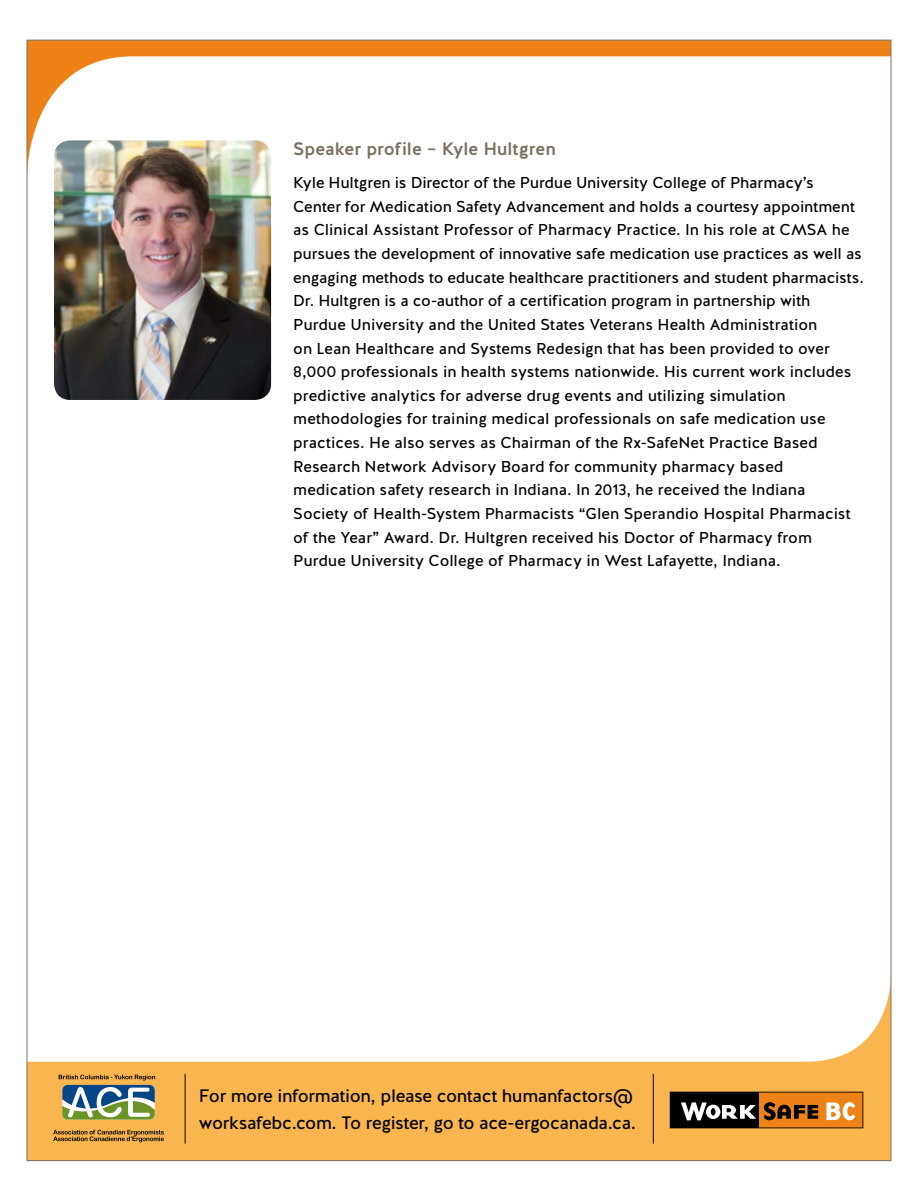
<style>
.page{position:relative;width:918px;height:1188px;background:#fff}
.page>*{position:absolute;margin:0;border:0;box-sizing:border-box;transform-origin:0 0}
.t1{font:18px/27px "Halis R";letter-spacing:-.02em;color:#000}
.t2{font:500 18px "Halis R";letter-spacing:-.005em;color:#7b7060}
.t3{font:15.75px/23.7px "Halis R";color:#000}
</style>
<div class="page">
<img style="left:54px;top:176px;width:217px;height:224px">
<svg style="left:29px;top:994px;width:860px;height:165px;fill:#f9b54e"></svg>
<svg style="left:29px;top:42px;width:860px;height:134px"></svg>
<svg style="left:670px;top:1092px;width:193px;height:36px;background:#84592d"></svg>
<svg style="left:53px;top:1130px;width:111px;height:12px"></svg>
<svg style="left:59px;top:1075px;width:96px;height:45px"></svg>
<hr style="left:653px;top:1074px;width:1px;height:69px;background:#000">
<hr style="left:185px;top:1074px;width:1px;height:69px;background:#000">
<p class="t2" style="left:293px;top:137px;width:264px">Speaker profile – Kyle Hultgren</p>
<p class="t3" style="left:293px;top:171px;width:572px">Kyle Hultgren is Director of the Purdue University College of Pharmacy’s Center for Medication Safety Advancement and holds a courtesy appointment as Clinical Assistant Professor of Pharmacy Practice. In his role at CMSA he pursues the development of innovative safe medication use practices as well as engaging methods to educate healthcare practitioners and student pharmacists.<br>Dr. Hultgren is a co-author of a certification program in partnership with Purdue University and the United States Veterans Health Administration<br>on Lean Healthcare and Systems Redesign that has been provided to over 8,000 professionals in health systems nationwide. His current work includes predictive analytics for adverse drug events and utilizing simulation methodologies for training medical professionals on safe medication use practices. He also serves as Chairman of the Rx-SafeNet Practice Based Research Network Advisory Board for community pharmacy based medication safety research in Indiana. In 2013, he received the Indiana Society of Health-System Pharmacists “Glen Sperandio Hospital Pharmacist of the Year” Award. Dr. Hultgren received his Doctor of Pharmacy from Purdue University College of Pharmacy in West Lafayette, Indiana.</p>
<p class="t1" style="left:199px;top:1083px;width:439px">For more information, please contact humanfactors@ worksafebc.com. To register, go to ace-ergocanada.ca.</p>
</div>
